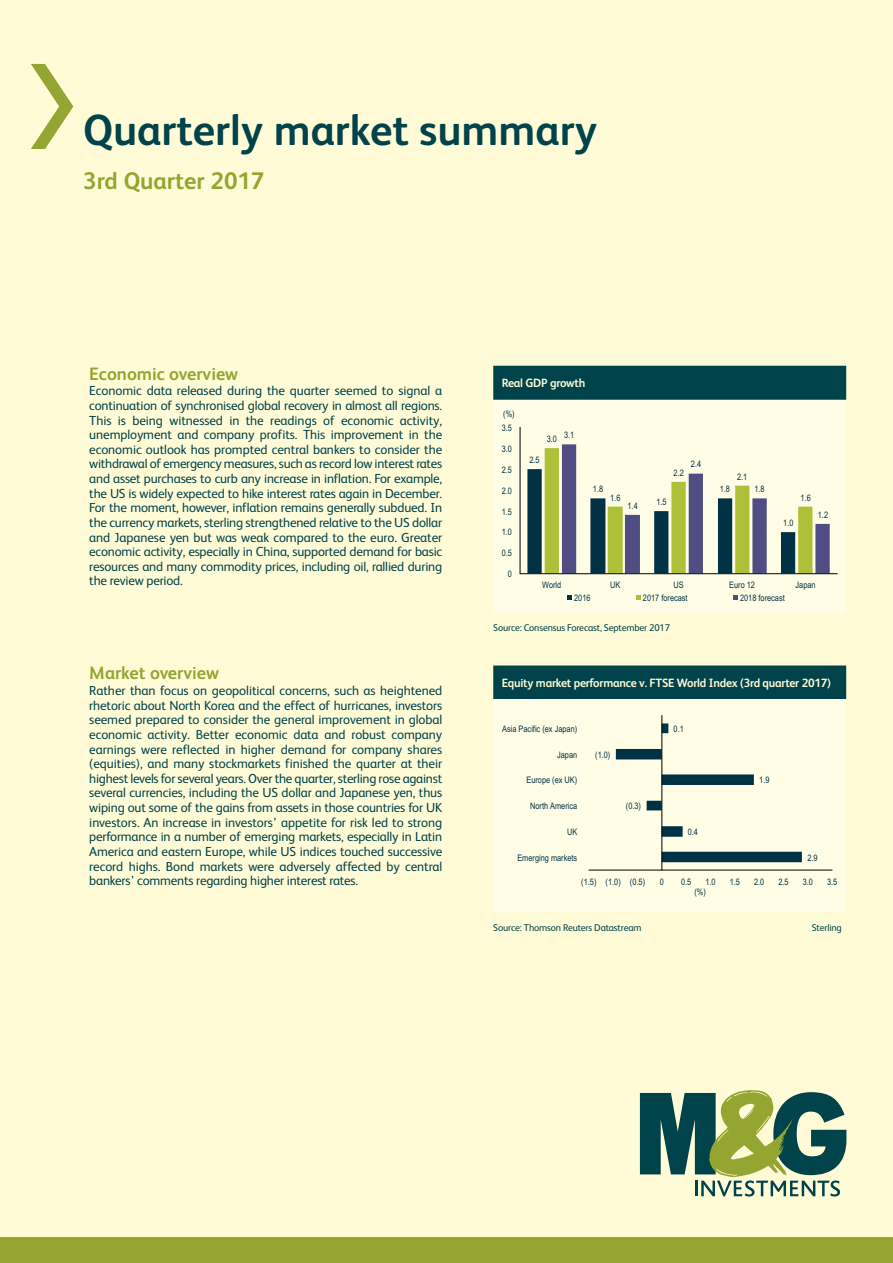
<style>
.page{position:relative;width:893px;height:1263px;background:#fffbd6}
.page>*{position:absolute;margin:0;border:0;box-sizing:border-box;transform-origin:0 0}
.t1{font:700 43.5px "FS Albert";color:#00434b}
.t2{font:700 24px "FS Albert";color:#94a531}
.t3{font:700 18px "FS Albert";color:#94a531}
.t4{font:13.2px/14.7px "FS Albert";letter-spacing:-.015em;color:#00434b;text-align:justify}
.t5{font:700 12px "FS Albert";letter-spacing:-.02em;color:#fffbd6}
.t6{font:9.75px "FS Albert";letter-spacing:-.015em;color:#00434b}
.t7{font:9px "Arial Narrow";color:#003246}
</style>
<div class="page">
<div style="left:493px;top:366px;width:353px;height:34px;background:#00434b"></div>
<div style="left:493px;top:400px;width:353px;height:212px;background:#fffde5"></div>
<svg style="left:527px;top:444px;width:303px;height:129px"></svg>
<hr style="left:520px;top:427px;width:1px;height:147px;background:#000001">
<hr style="left:520px;top:573px;width:317px;height:1px;background:#000001">
<svg style="left:568px;top:595px;width:4px;height:5px"></svg>
<svg style="left:636px;top:595px;width:5px;height:5px"></svg>
<svg style="left:733px;top:595px;width:5px;height:5px"></svg>
<div style="left:493px;top:665px;width:353px;height:34px;background:#00434b"></div>
<div style="left:493px;top:700px;width:353px;height:212px;background:#fffde5"></div>
<svg style="left:616px;top:723px;width:186px;height:139px"></svg>
<hr style="left:589px;top:870px;width:243px;height:1px;background:#000001">
<hr style="left:661px;top:715px;width:1px;height:155px;background:#000001">
<svg style="left:640px;top:1090px;width:206px;height:106px"></svg>
<div style="left:0;top:1237px;width:893px;height:26px;background:#94a531"></div>
<svg style="left:31px;top:64px;width:42px;height:85px"></svg>
<h1 class="t1" style="left:83px;top:115px;width:515px">Quarterly market summary</h1>
<h2 class="t2" style="left:83px;top:172px;width:183px">3rd Quarter 2017</h2>
<h3 class="t3" style="left:89px;top:367px;width:150px">Economic overview</h3>
<p class="t4" style="left:89px;top:385px;width:354px">Economic data released during the quarter seemed to signal a continuation of synchronised global recovery in almost all regions.<br>This is being witnessed in the readings of economic activity, unemployment and company profits. This improvement in the economic outlook has prompted central bankers to consider the withdrawal of emergency measures, such as record low interest rates and asset purchases to curb any increase in inflation. For example, the US is widely expected to hike interest rates again in December.<br>For the moment, however, inflation remains generally subdued. In the currency markets, sterling strengthened relative to the US dollar and Japanese yen but was weak compared to the euro. Greater economic activity, especially in China, supported demand for basic resources and many commodity prices, including oil, rallied during the review period.</p>
<h3 class="t3" style="left:89px;top:667px;width:131px">Market overview</h3>
<p class="t4" style="left:89px;top:684px;width:354px">Rather than focus on geopolitical concerns, such as heightened rhetoric about North Korea and the effect of hurricanes, investors seemed prepared to consider the general improvement in global economic activity. Better economic data and robust company earnings were reflected in higher demand for company shares (equities), and many stockmarkets finished the quarter at their highest levels for several years. Over the quarter, sterling rose against several currencies, including the US dollar and Japanese yen, thus wiping out some of the gains from assets in those countries for UK investors. An increase in investors’ appetite for risk led to strong performance in a number of emerging markets, especially in Latin America and eastern Europe, while US indices touched successive record highs. Bond markets were adversely affected by central bankers’ comments regarding higher interest rates.</p>
<p class="t5" style="left:502px;top:379px;width:85px">Real GDP growth</p>
<p class="t7" style="left:503px;top:408px;width:13px">(%)</p>
<p class="t7" style="left:502px;top:423px;width:12px">3.5</p>
<p class="t7" style="left:502px;top:443px;width:12px">3.0</p>
<p class="t7" style="left:502px;top:464px;width:12px">2.5</p>
<p class="t7" style="left:502px;top:485px;width:12px">2.0</p>
<p class="t7" style="left:502px;top:506px;width:12px">1.5</p>
<p class="t7" style="left:502px;top:527px;width:12px">1.0</p>
<p class="t7" style="left:502px;top:548px;width:12px">0.5</p>
<p class="t7" style="left:508px;top:569px;width:6px">0</p>
<p class="t7" style="left:564px;top:430px;width:12px">3.1</p>
<p class="t7" style="left:547px;top:434px;width:12px">3.0</p>
<p class="t7" style="left:529px;top:455px;width:12px">2.5</p>
<p class="t7" style="left:593px;top:484px;width:12px">1.8</p>
<p class="t7" style="left:610px;top:492px;width:12px">1.6</p>
<p class="t7" style="left:627px;top:501px;width:12px">1.4</p>
<p class="t7" style="left:691px;top:459px;width:12px">2.4</p>
<p class="t7" style="left:674px;top:467px;width:12px">2.2</p>
<p class="t7" style="left:656px;top:497px;width:12px">1.5</p>
<p class="t7" style="left:737px;top:472px;width:12px">2.1</p>
<p class="t7" style="left:720px;top:484px;width:12px">1.8</p>
<p class="t7" style="left:754px;top:484px;width:12px">1.8</p>
<p class="t7" style="left:783px;top:518px;width:12px">1.0</p>
<p class="t7" style="left:800px;top:492px;width:12px">1.6</p>
<p class="t7" style="left:818px;top:509px;width:12px">1.2</p>
<p class="t7" style="left:542px;top:580px;width:21px">World</p>
<p class="t7" style="left:610px;top:580px;width:12px">UK</p>
<p class="t7" style="left:673px;top:580px;width:12px">US</p>
<p class="t7" style="left:729px;top:580px;width:27px">Euro 12</p>
<p class="t7" style="left:795px;top:580px;width:22px">Japan</p>
<p class="t7" style="left:574px;top:593px;width:18px">2016</p>
<p class="t7" style="left:643px;top:593px;width:46px">2017 forecast</p>
<p class="t7" style="left:740px;top:593px;width:46px">2018 forecast</p>
<p class="t6" style="left:493px;top:624px;width:178px">Source: Consensus Forecast, September 2017</p>
<p class="t5" style="left:502px;top:678px;width:331px">Equity market performance v. FTSE World Index (3rd quarter 2017)</p>
<p class="t7" style="left:502px;top:724px;width:77px">Asia Pacific (ex Japan)</p>
<p class="t7" style="left:557px;top:749px;width:22px">Japan</p>
<p class="t7" style="left:526px;top:775px;width:52px">Europe (ex UK)</p>
<p class="t7" style="left:530px;top:801px;width:49px">North America</p>
<p class="t7" style="left:567px;top:827px;width:12px">UK</p>
<p class="t7" style="left:517px;top:852px;width:61px">Emerging markets</p>
<p class="t7" style="left:595px;top:749px;width:17px">(1.0)</p>
<p class="t7" style="left:626px;top:801px;width:17px">(0.3)</p>
<p class="t7" style="left:674px;top:724px;width:12px">0.1</p>
<p class="t7" style="left:688px;top:827px;width:12px">0.4</p>
<p class="t7" style="left:759px;top:775px;width:12px">1.9</p>
<p class="t7" style="left:807px;top:852px;width:12px">2.9</p>
<p class="t7" style="left:581px;top:876px;width:65px">(1.5) (1.0) (0.5)</p>
<p class="t7" style="left:660px;top:876px;width:6px">0</p>
<p class="t7" style="left:681px;top:876px;width:12px">0.5</p>
<p class="t7" style="left:705px;top:876px;width:12px">1.0</p>
<p class="t7" style="left:730px;top:876px;width:12px">1.5</p>
<p class="t7" style="left:754px;top:876px;width:12px">2.0</p>
<p class="t7" style="left:778px;top:876px;width:12px">2.5</p>
<p class="t7" style="left:803px;top:876px;width:12px">3.0</p>
<p class="t7" style="left:827px;top:876px;width:12px">3.5</p>
<p class="t7" style="left:694px;top:886px;width:13px">(%)</p>
<p class="t6" style="left:493px;top:924px;width:150px">Source: Thomson Reuters Datastream</p>
<p class="t6" style="left:812px;top:924px;width:32px">Sterling</p>
</div>
